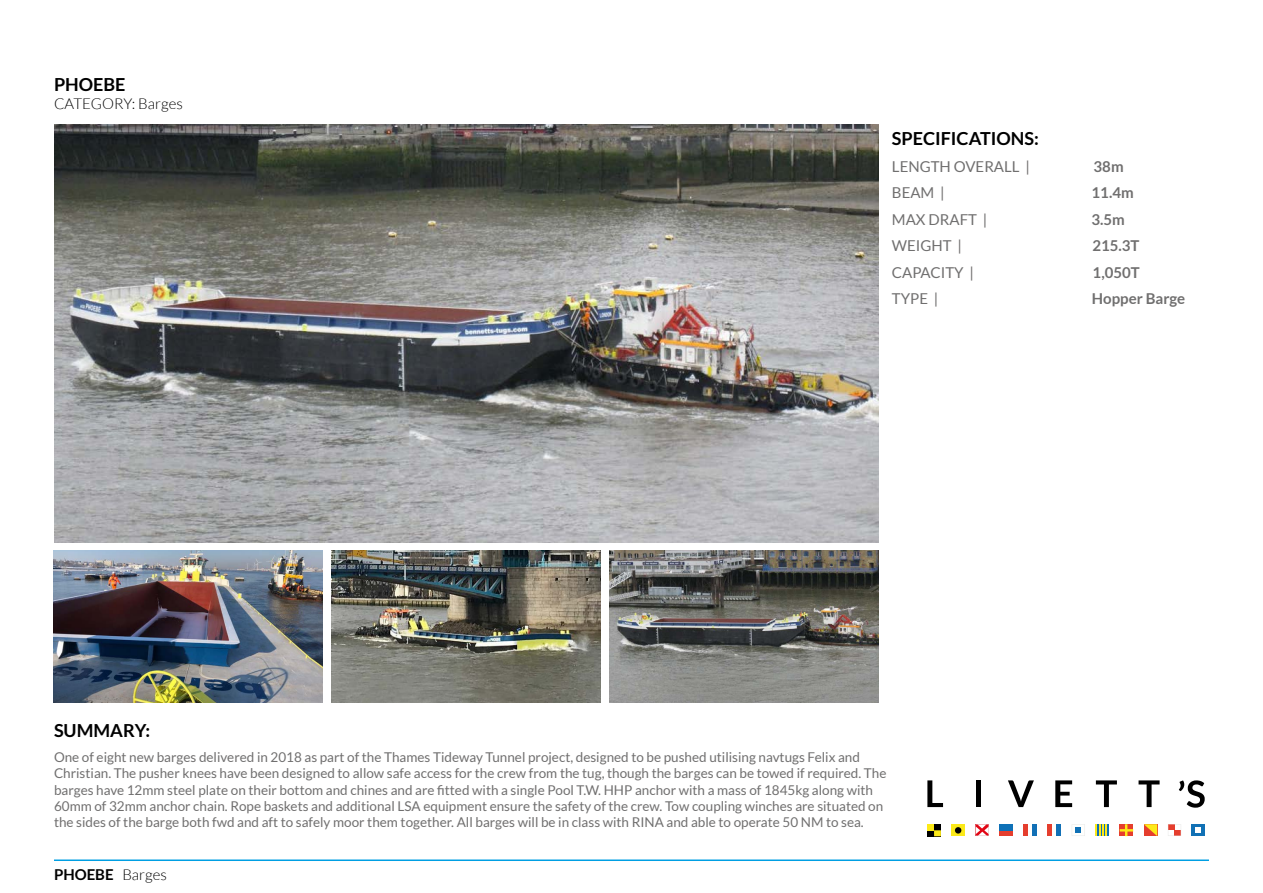
<style>
.page{position:relative;width:1263px;height:893px;background:#fff}
.page>*{position:absolute;margin:0;border:0;box-sizing:border-box;transform-origin:0 0}
.t1{font:700 18px "Lato";color:#000}
.t2{font:15px "Lato";color:#706f6f}
.t3{font:700 15px "Lato";color:#706f6f}
.t4{font:300 15px "Lato";color:#000}
.t5{font:700 15px "Lato";color:#000}
.t6{font:13.5px/16.2px "Lato";color:#706f6f}
.s1{font-weight:300}
</style>
<div class="page">
<img style="left:54px;top:124px;width:824px;height:418px">
<hr style="left:54px;top:859px;width:1155px;height:2px;background:#009fe3">
<svg style="left:1096px;top:780px;width:21px;height:27px"></svg>
<div style="left:1023px;top:824px;width:14px;height:12px;background:#e53e2e"></div>
<hr style="left:1028px;top:824px;width:4px;height:12px;background:#fffffd">
<div style="left:1032px;top:824px;width:5px;height:12px;background:#1170b6"></div>
<div style="left:1095px;top:824px;width:14px;height:12px;background:#1170b7"></div>
<svg style="left:1095px;top:824px;width:12px;height:12px"></svg>
<svg style="left:1138px;top:780px;width:21px;height:27px"></svg>
<svg style="left:1048px;top:824px;width:9px;height:12px"></svg>
<hr style="left:1052px;top:824px;width:4px;height:12px;background:#fffffd">
<hr style="left:1057px;top:824px;width:4px;height:12px;background:#1170b6">
<svg style="left:1055px;top:780px;width:17px;height:27px"></svg>
<svg style="left:999px;top:830px;width:14px;height:6px"></svg>
<div style="left:999px;top:824px;width:14px;height:6px;background:#0e71b7"></div>
<svg style="left:1168px;top:824px;width:13px;height:12px"></svg>
<div style="left:975px;top:780px;width:5px;height:27px;background:#000"></div>
<div style="left:951px;top:824px;width:14px;height:12px;background:#fbe919"></div>
<div style="left:955px;top:827px;width:6px;height:7px;background:#000;border-radius:50%"></div>
<div style="left:1192px;top:824px;width:13px;height:12px;background:#1171b5"></div>
<svg style="left:1196px;top:827px;width:5px;height:6px"></svg>
<svg style="left:1179px;top:780px;width:26px;height:28px"></svg>
<svg style="left:1072px;top:824px;width:13px;height:12px"></svg>
<svg style="left:1008px;top:780px;width:26px;height:27px"></svg>
<svg style="left:975px;top:824px;width:14px;height:12px"></svg>
<svg style="left:1120px;top:824px;width:13px;height:12px"></svg>
<svg style="left:1144px;top:824px;width:13px;height:12px"></svg>
<svg style="left:927px;top:780px;width:16px;height:27px"></svg>
<div style="left:927px;top:824px;width:14px;height:12px;background:#000"></div>
<div style="left:927px;top:824px;width:7px;height:6px;background:#fdea18"></div>
<div style="left:934px;top:830px;width:7px;height:6px;background:#fdea18"></div>
<img style="left:53px;top:551px;width:269px;height:151px">
<img style="left:331px;top:551px;width:269px;height:151px">
<img style="left:609px;top:551px;width:269px;height:151px">
<h1 class="t1" style="left:54px;top:74px;width:73px">PHOEBE</h1>
<p class="t4" style="left:54px;top:95px;width:130px">CATEGORY: Barges</p>
<h1 class="t1" style="left:892px;top:128px;width:148px">SPECIFICATIONS:</h1>
<p class="t2" style="left:892px;top:158px;width:139px">LENGTH OVERALL |</p>
<p class="t3" style="left:1093px;top:158px;width:32px">38m</p>
<p class="t2" style="left:892px;top:184px;width:54px">BEAM |</p>
<p class="t3" style="left:1091px;top:184px;width:44px">11.4m</p>
<p class="t2" style="left:892px;top:211px;width:97px">MAX DRAFT |</p>
<p class="t3" style="left:1091px;top:211px;width:35px">3.5m</p>
<p class="t2" style="left:892px;top:237px;width:72px">WEIGHT |</p>
<p class="t3" style="left:1092px;top:237px;width:49px">215.3T</p>
<p class="t2" style="left:892px;top:264px;width:83px">CAPACITY |</p>
<p class="t3" style="left:1092px;top:264px;width:49px">1,050T</p>
<p class="t2" style="left:892px;top:290px;width:48px">TYPE |</p>
<p class="t3" style="left:1092px;top:290px;width:95px">Hopper Barge</p>
<h1 class="t1" style="left:54px;top:720px;width:98px">SUMMARY:</h1>
<p class="t6" style="left:54px;top:749px;width:834px">One of eight new barges delivered in 2018 as part of the Thames Tideway Tunnel project, designed to be pushed utilising navtugs Felix and Christian. The pusher knees have been designed to allow safe access for the crew from the tug, though the barges can be towed if required. The barges have 12mm steel plate on their bottom and chines and are fitted with a single Pool T.W. HHP anchor with a mass of 1845kg along with 60mm of 32mm anchor chain. Rope baskets and additional LSA equipment ensure the safety of the crew. Tow coupling winches are situated on the sides of the barge both fwd and aft to safely moor them together. All barges will be in class with RINA and able to operate 50 NM to sea.</p>
<p class="t5" style="left:54px;top:865px;width:114px">PHOEBE <span class="s1">Barges</span></p>
</div>
